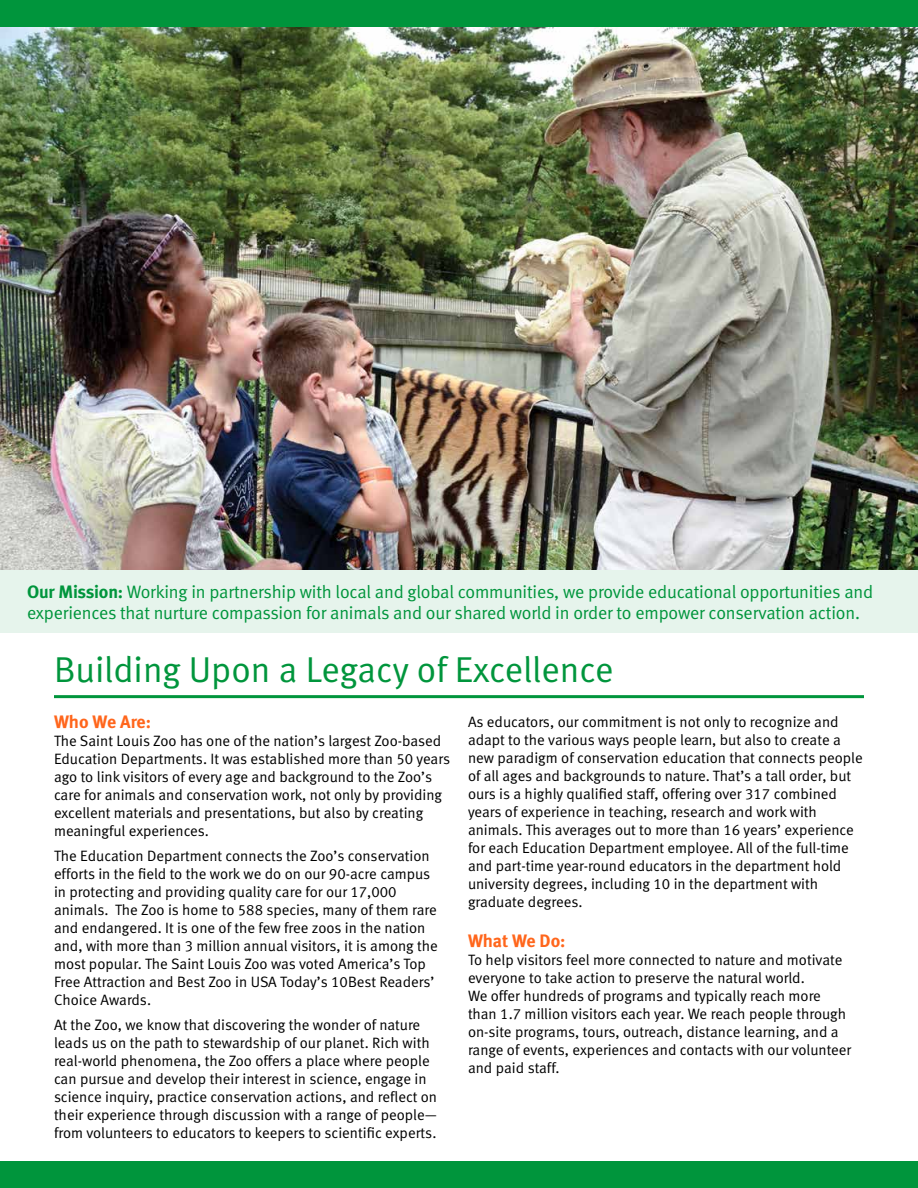
<style>
.page{position:relative;width:918px;height:1188px;background:#fff}
.page>*{position:absolute;margin:0;border:0;box-sizing:border-box;transform-origin:0 0}
.t1{font:36px "Meta Normal LF";letter-spacing:-.005em;color:#00953c}
.t2{font:18px/21.6px "Meta Normal LF";letter-spacing:-.01em;color:#00953c}
.t3{font:18px "Meta Bold LF";color:#ff661c}
.t4{font:15px/18px "Meta Normal LF";color:#000}
.s1{font-family:"Meta Bold LF"}
</style>
<div class="page">
<hr style="left:54px;top:695px;width:810px;height:3px;background:#00953c">
<img style="left:0;top:27px;width:918px;height:543px">
<div style="left:0;top:570px;width:918px;height:63px;background:#e6f4ec"></div>
<div style="left:0;top:0;width:918px;height:27px;background:#00953c"></div>
<div style="left:0;top:1161px;width:918px;height:27px;background:#00953c"></div>
<p class="t2" style="left:27px;top:581px;width:848px"><span class="s1">Our Mission:</span> Working in partnership with local and global communities, we provide educational opportunities and experiences that nurture compassion for animals and our shared world in order to empower conservation action.</p>
<h1 class="t1" style="left:54px;top:648px;width:561px">Building Upon a Legacy of Excellence</h1>
<p class="t3" style="left:54px;top:711px;width:99px">Who We Are:</p>
<p class="t4" style="left:54px;top:732px;width:398px">The Saint Louis Zoo has one of the nation’s largest Zoo-based Education Departments. It was established more than 50 years ago to link visitors of every age and background to the Zoo’s care for animals and conservation work, not only by providing excellent materials and presentations, but also by creating meaningful experiences.</p>
<p class="t4" style="left:54px;top:847px;width:385px">The Education Department connects the Zoo’s conservation efforts in the field to the work we do on our 90-acre campus in protecting and providing quality care for our 17,000 animals. The Zoo is home to 588 species, many of them rare and endangered. It is one of the few free zoos in the nation and, with more than 3 million annual visitors, it is among the most popular. The Saint Louis Zoo was voted America’s Top Free Attraction and Best Zoo in USA Today’s 10Best Readers’ Choice Awards.</p>
<p class="t4" style="left:54px;top:1016px;width:385px">At the Zoo, we know that discovering the wonder of nature leads us on the path to stewardship of our planet. Rich with real-world phenomena, the Zoo offers a place where people can pursue and develop their interest in science, engage in science inquiry, practice conservation actions, and reflect on their experience through discussion with a range of people— from volunteers to educators to keepers to scientific experts.</p>
<p class="t4" style="left:468px;top:712px;width:396px">As educators, our commitment is not only to recognize and adapt to the various ways people learn, but also to create a new paradigm of conservation education that connects people of all ages and backgrounds to nature. That’s a tall order, but ours is a highly qualified staff, offering over 317 combined years of experience in teaching, research and work with animals. This averages out to more than 16 years’ experience for each Education Department employee. All of the full-time and part-time year-round educators in the department hold university degrees, including 10 in the department with graduate degrees.</p>
<p class="t3" style="left:468px;top:930px;width:99px">What We Do:</p>
<p class="t4" style="left:468px;top:950px;width:385px">To help visitors feel more connected to nature and motivate everyone to take action to preserve the natural world.<br>We offer hundreds of programs and typically reach more than 1.7 million visitors each year. We reach people through on-site programs, tours, outreach, distance learning, and a range of events, experiences and contacts with our volunteer and paid staff.</p>
</div>
